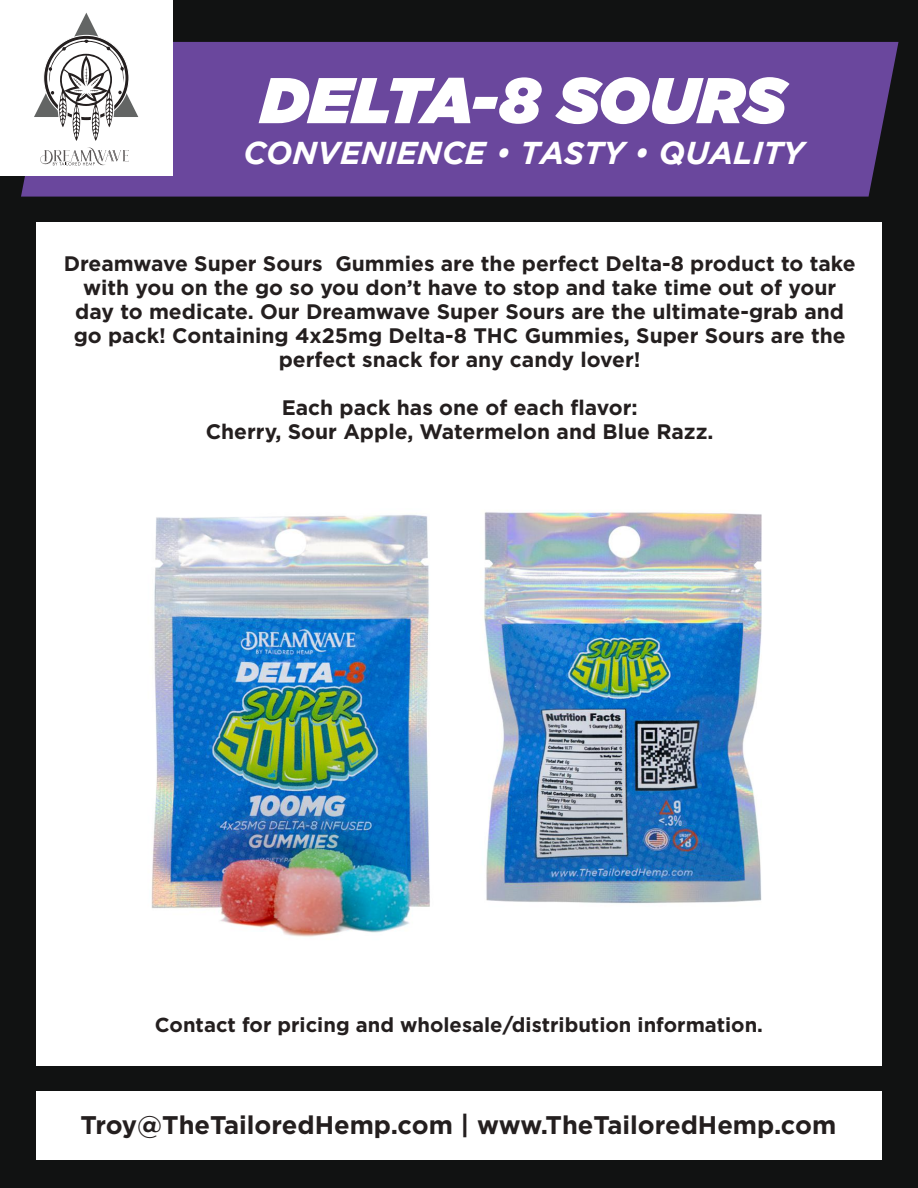
<style>
.page{position:relative;width:918px;height:1188px;background:#111212}
.page>*{position:absolute;margin:0;border:0;box-sizing:border-box;transform-origin:0 0}
.t1{font:italic 900 64.5px "Gotham";letter-spacing:-.005em;color:#fff}
.t2{font:italic 700 31.5px "Gotham";color:#fff}
.t3{font:700 25.5px "Gotham";color:#241f1f}
.t4{font:700 21px/24px "Gotham";color:#241f1f;text-align:center}
.t5{font:700 20.25px "Gotham";color:#241f1f}
</style>
<div class="page">
<div style="left:21px;top:42px;width:878px;height:155px;background:#6a479d"></div>
<div style="left:0;top:0;width:172px;height:176px;background:#fff"></div>
<svg style="left:34px;top:13px;width:104px;height:152px"></svg>
<div style="left:36px;top:222px;width:846px;height:843px;background:#fff"></div>
<div style="left:36px;top:1091px;width:846px;height:69px;background:#fff"></div>
<img style="left:151px;top:514px;width:279px;height:423px">
<img style="left:483px;top:510px;width:279px;height:394px">
<h1 class="t1" style="left:261px;top:63px;width:527px">DELTA-8 SOURS</h1>
<h2 class="t2" style="left:243px;top:134px;width:562px">CONVENIENCE • TASTY • QUALITY</h2>
<p class="t4" style="left:64px;top:251px;width:794px">Dreamwave Super Sours Gummies are the perfect Delta-8 product to take with you on the go so you don’t have to stop and take time out of your day to medicate. Our Dreamwave Super Sours are the ultimate-grab and go pack! Containing 4x25mg Delta-8 THC Gummies, Super Sours are the perfect snack for any candy lover!</p>
<p class="t4" style="left:206px;top:395px;width:509px">Each pack has one of each flavor:<br>Cherry, Sour Apple, Watermelon and Blue Razz.</p>
<p class="t5" style="left:155px;top:1013px;width:610px">Contact for pricing and wholesale/distribution information.</p>
<p class="t3" style="left:81px;top:1110px;width:757px">Troy@TheTailoredHemp.com | www.TheTailoredHemp.com</p>
</div>
